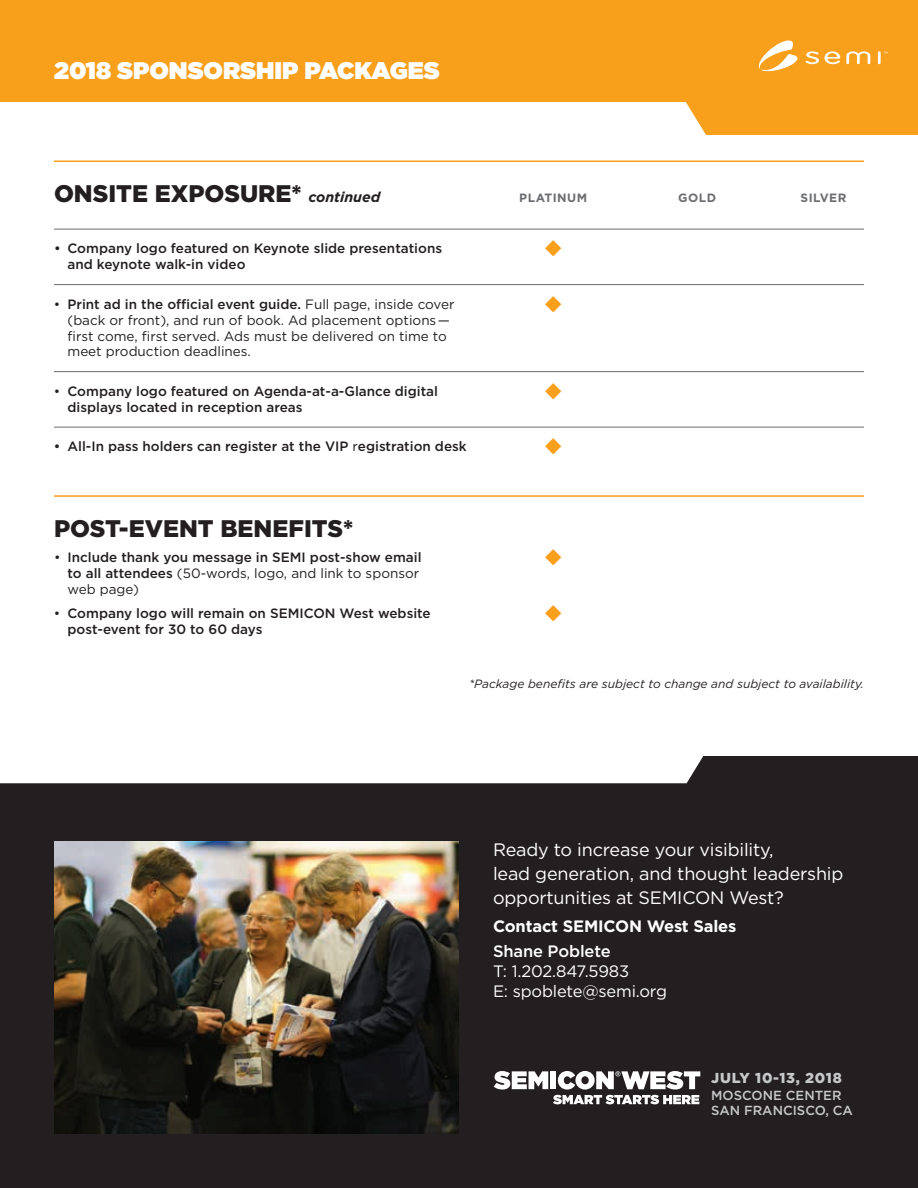
<style>
.page{position:relative;width:918px;height:1188px;background:#fff}
.page>*{position:absolute;margin:0;border:0;box-sizing:border-box;transform-origin:0 0}
.t1{font:900 24px "Gotham";color:#231f20}
.t2{font:900 24px "Gotham";color:#fff}
.t3{font:18px/24px "Gotham";letter-spacing:-.01em;color:#fff}
.t4{font:16.5px/19.8px "Gotham";letter-spacing:-.01em;color:#fff}
.t5{font:700 16.5px "Gotham";letter-spacing:-.01em;color:#fff}
.t6{font:500 16.5px "Gotham";letter-spacing:-.01em;color:#fff}
.t7{font:900 14.4px "Gotham";letter-spacing:.05em;color:#c7c8ca}
.t8{font:500 13.5px "Gotham";color:#231f20}
.t9{font:13.5px/15.8px "Gotham";color:#231f20}
.t10{font:500 13.2px/15px "Gotham";color:#c7c8ca}
.t11{font:italic 12px "Gotham";color:#231f20}
.t12{font:700 12px "Gotham";letter-spacing:.04em;color:#6c6d70}
.s1{font-weight:700;font-style:italic;font-size:14.25px}
.s2{font-weight:400}
.s3{font-weight:500}
</style>
<div class="page">
<svg style="left:0;top:0;width:918px;height:135px;fill:#f89f1c"></svg>
<hr style="left:54px;top:160px;width:810px;height:2px;background:#f89f1c">
<hr style="left:54px;top:229px;width:810px;height:1px;background:#6c6d70">
<hr style="left:54px;top:284px;width:810px;height:1px;background:#6c6d70">
<hr style="left:54px;top:371px;width:810px;height:1px;background:#6c6d70">
<hr style="left:54px;top:427px;width:810px;height:1px;background:#6c6d70">
<hr style="left:54px;top:495px;width:810px;height:2px;background:#f89f1c">
<svg style="left:0;top:756px;width:918px;height:432px;fill:#231f20"></svg>
<svg style="left:758px;top:40px;width:42px;height:32px"></svg>
<svg style="left:806px;top:51px;width:34px;height:13px"></svg>
<svg style="left:846px;top:51px;width:24px;height:13px"></svg>
<svg style="left:878px;top:51px;width:9px;height:13px"></svg>
<img style="left:54px;top:842px;width:404px;height:292px">
<svg style="left:494px;top:1071px;width:206px;height:33px"></svg>
<h1 class="t2" style="left:54px;top:53px;width:387px">2018 SPONSORSHIP PACKAGES</h1>
<h1 class="t1" style="left:54px;top:177px;width:328px">ONSITE EXPOSURE* <span class="s1">continued</span></h1>
<p class="t12" style="left:519px;top:190px;width:69px">PLATINUM</p>
<p class="t12" style="left:678px;top:190px;width:39px">GOLD</p>
<p class="t12" style="left:801px;top:190px;width:47px">SILVER</p>
<p class="t8" style="left:54px;top:240px;width:390px">• Company logo featured on Keynote slide presentations</p>
<p class="t8" style="left:67px;top:256px;width:180px">and keynote walk-in video</p>
<p class="t8" style="left:54px;top:295px;width:402px"><span class="s2">•</span> Print ad in the official event guide. <span class="s2">Full page, inside cover</span></p>
<p class="t9" style="left:67px;top:312px;width:384px">(back or front), and run of book. Ad placement options— first come, first served. Ads must be delivered on time to meet production deadlines.</p>
<p class="t8" style="left:54px;top:382px;width:386px"><span class="s2">•</span> Company logo featured on Agenda-at-a-Glance digital</p>
<p class="t8" style="left:67px;top:398px;width:237px">displays located in reception areas</p>
<p class="t8" style="left:54px;top:438px;width:414px">• All-In pass holders can register at the VIP <span class="s2">r</span>egistration desk</p>
<h1 class="t1" style="left:54px;top:512px;width:301px">POST-EVENT BENEFITS*</h1>
<p class="t8" style="left:54px;top:548px;width:369px"><span class="s2">•</span> Include thank you message in SEMI post-show email</p>
<p class="t9" style="left:67px;top:565px;width:353px"><span class="s3">to all attendees</span> (50-words, logo, and link to sponsor web page)</p>
<p class="t8" style="left:54px;top:605px;width:378px"><span class="s2">•</span> Company logo will remain on SEMICON West website</p>
<p class="t8" style="left:67px;top:620px;width:196px">post-event for 30 to 60 days</p>
<p class="t11" style="left:469px;top:676px;width:396px">*Package benefits are subject to change and subject to availability.</p>
<h2 class="t3" style="left:493px;top:837px;width:352px">Ready to increase your visibility,<br>lead generation, and thought leadership opportunities at SEMICON West?</h2>
<p class="t5" style="left:493px;top:915px;width:245px">Contact SEMICON West Sales</p>
<p class="t6" style="left:493px;top:941px;width:119px">Shane Poblete</p>
<p class="t4" style="left:493px;top:961px;width:176px">T: 1.202.847.5983<br>E: spoblete@semi.org</p>
<p class="t7" style="left:711px;top:1067px;width:132px">JULY 10-13, 2018</p>
<p class="t10" style="left:711px;top:1088px;width:143px">MOSCONE CENTER<br>SAN FRANCISCO, CA</p>
</div>
